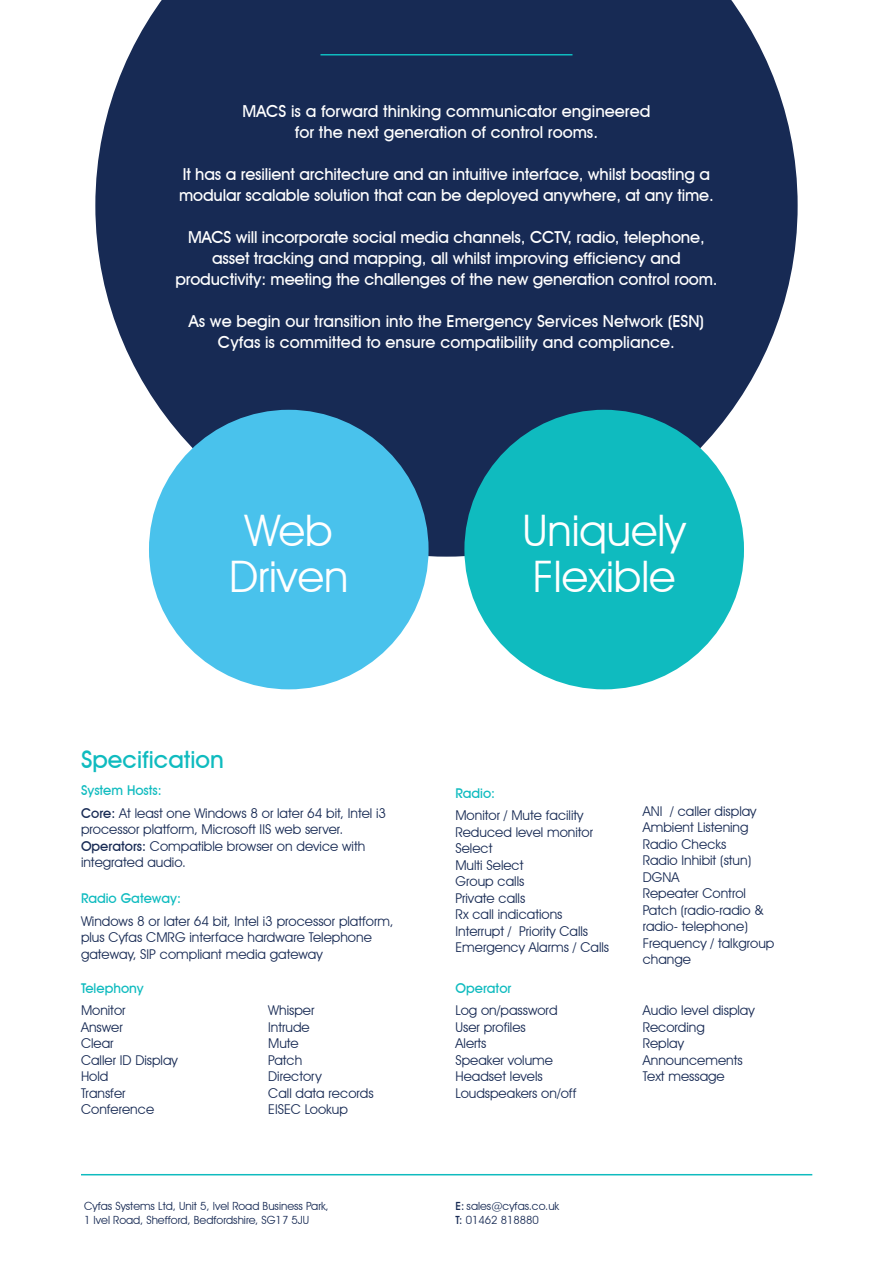
<style>
.page{position:relative;width:893px;height:1263px;background:#fff}
.page>*{position:absolute;margin:0;border:0;box-sizing:border-box;transform-origin:0 0}
.t1{font:43.5px/46.5px "Avant Garde IT Cby BT";color:#fff;text-align:center}
.t2{font:500 24px "Avant Garde IT Cby BT";color:#0fbbbf}
.t3{font:500 16.5px/21px "Avant Garde IT Cby BT";letter-spacing:-.01em;color:#fff;text-align:center}
.t4{font:13.5px/16.5px "Avant Garde IT Cby BT";color:#172a54}
.t5{font:500 13.5px "Avant Garde IT Cby BT";color:#0fbbbf}
.t6{font:11.25px/13.5px "Avant Garde IT Cby BT";color:#172a54}
.s1{font-weight:500;color:#0fbbbf}
.s2{font-weight:500}
</style>
<div class="page">
<svg style="left:95px;top:0;width:703px;height:557px;background:#324368"></svg>
<hr style="left:320px;top:54px;width:252px;height:2px;background:#0fbbbf">
<hr style="left:81px;top:1174px;width:731px;height:1px;background:#0fbbbf">
<div style="left:149px;top:410px;width:280px;height:279px;background:#49c2ec;border-radius:50%"></div>
<div style="left:464px;top:410px;width:280px;height:279px;background:#0fbbbf;border-radius:50%"></div>
<p class="t3" style="left:243px;top:100px;width:409px">MACS is a forward thinking communicator engineered for the next generation of control rooms.</p>
<p class="t3" style="left:179px;top:163px;width:536px;text-align:left">It has a resilient architecture and an intuitive interface, whilst boasting a modular scalable solution that can be deployed anywhere, at any time.</p>
<p class="t3" style="left:175px;top:226px;width:544px">MACS will incorporate social media channels, CCTV, radio, telephone, asset tracking and mapping, all whilst improving efficiency and productivity: meeting the challenges of the new generation control room.</p>
<p class="t3" style="left:189px;top:310px;width:517px">As we begin our transition into the Emergency Services Network (ESN)<br>Cyfas is committed to ensure compatibility and compliance.</p>
<h1 class="t1" style="left:229px;top:507px;width:121px">Web<br>Driven</h1>
<h1 class="t1" style="left:523px;top:507px;width:164px;text-align:left">Uniquely<br>Flexible</h1>
<h2 class="t2" style="left:81px;top:745px;width:144px">Specification</h2>
<p class="t4" style="left:81px;top:779px;width:307px;line-height:22.5px"><span class="s1">System Hosts:<br></span><span class="s2">Core:</span> At least one Windows 8 or later 64 bit, Intel i3</p>
<p class="t4" style="left:81px;top:821px;width:286px">processor platform, Microsoft IIS web server.<br><span class="s2">Operators:</span> Compatible browser on device with integrated audio.</p>
<p class="t5" style="left:81px;top:890px;width:102px">Radio Gateway:</p>
<p class="t4" style="left:81px;top:912px;width:314px">Windows 8 or later 64 bit, Intel i3 processor platform, plus Cyfas CMRG interface hardware Telephone gateway, SIP compliant media gateway</p>
<p class="t5" style="left:81px;top:980px;width:64px">Telephony</p>
<p class="t4" style="left:81px;top:1002px;width:98px">Monitor<br>Answer<br>Clear<br>Caller ID Display<br>Hold<br>Transfer<br>Conference</p>
<p class="t4" style="left:268px;top:1002px;width:107px">Whisper<br>Intrude<br>Mute<br>Patch<br>Directory<br>Call data records<br>EISEC Lookup</p>
<p class="t5" style="left:455px;top:785px;width:41px">Radio:</p>
<p class="t4" style="left:455px;top:807px;width:155px">Monitor / Mute facility<br>Reduced level monitor<br>Select<br>Multi Select<br>Group calls<br>Private calls<br>Rx call indications<br>Interrupt / Priority Calls<br>Emergency Alarms / Calls</p>
<p class="t4" style="left:643px;top:803px;width:133px">ANI / caller display<br>Ambient Listening<br>Radio Checks<br>Radio Inhibit (stun)<br>DGNA<br>Repeater Control<br>Patch (radio-radio &amp; radio- telephone)<br>Frequency / talkgroup change</p>
<p class="t5" style="left:455px;top:980px;width:57px">Operator</p>
<p class="t4" style="left:455px;top:1002px;width:122px">Log on/password<br>User profiles<br>Alerts<br>Speaker volume<br>Headset levels<br>Loudspeakers on/off</p>
<p class="t4" style="left:643px;top:1002px;width:113px">Audio level display<br>Recording<br>Replay<br>Announcements<br>Text message</p>
<p class="t6" style="left:84px;top:1199px;width:246px">Cyfas Systems Ltd, Unit 5, Ivel Road Business Park,<br>1 Ivel Road, Shefford, Bedfordshire, SG17 5JU</p>
<p class="t6" style="left:455px;top:1199px;width:105px"><span class="s2">E:</span> sales@cyfas.co.uk<br><span class="s2">T:</span> 01462 818880</p>
</div>
